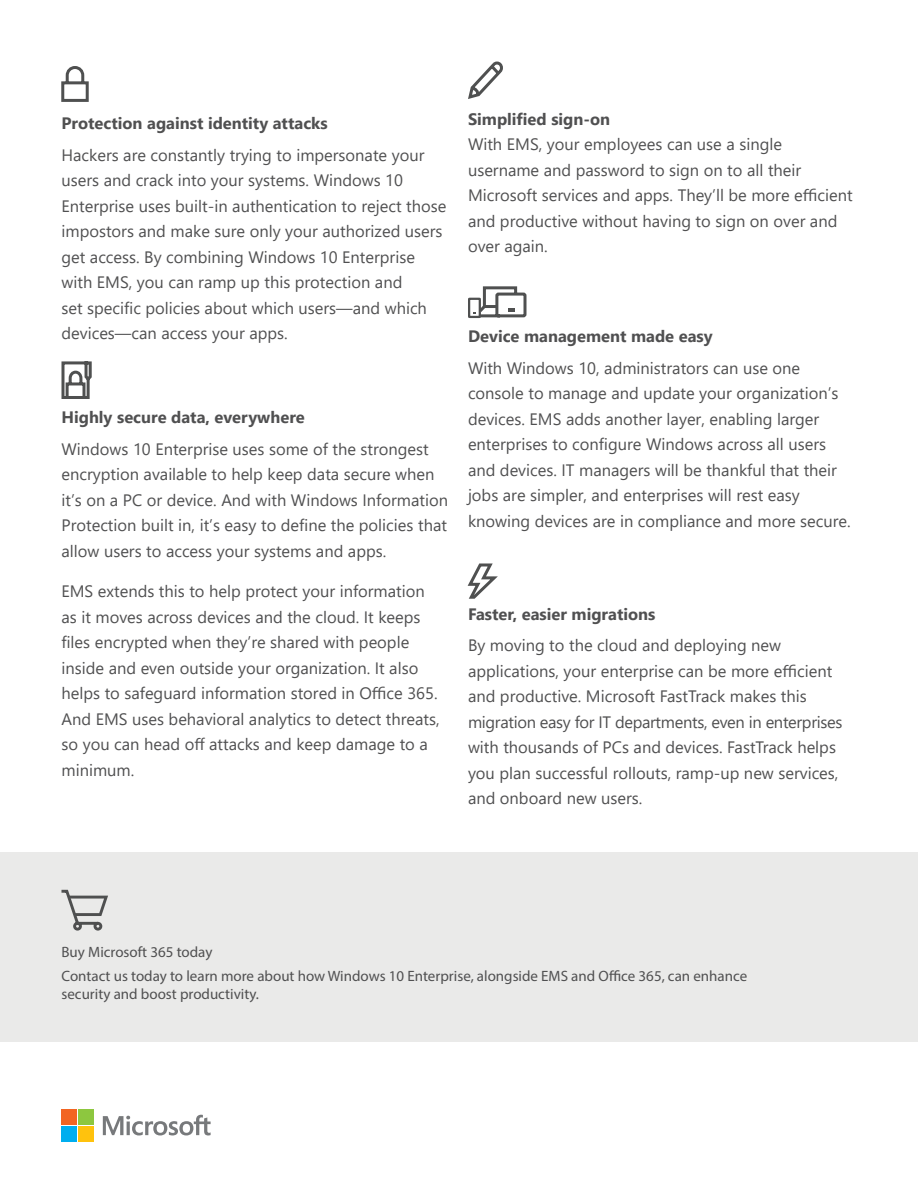
<style>
.page{position:relative;width:918px;height:1188px;background:#fff}
.page>*{position:absolute;margin:0;border:0;box-sizing:border-box;transform-origin:0 0}
.paragraphs_page_2{font:16.5px/25.5px "Segoe UI";color:#505051}
.paragraph_title{font:16.5px/25.5px "Segoe UI";color:#505051}
.paragraph_title-2{font:700 16.5px "Segoe UI";color:#505051}
.paragraphs_page_2-2{font:15px/18px "Myriad Pro";color:#505051}
.paragraph_title-3{font:15px "Myriad Pro";color:#505051}
.s1{font-weight:700}
</style>
<div class="page">
<div style="left:0;top:852px;width:918px;height:189px;background:#eaeae9"></div>
<svg style="left:468px;top:61px;width:35px;height:38px"></svg>
<svg style="left:61px;top:361px;width:31px;height:38px"></svg>
<svg style="left:467px;top:563px;width:31px;height:36px"></svg>
<svg style="left:61px;top:889px;width:47px;height:42px"></svg>
<div style="left:468px;top:298px;width:13px;height:20px;border:2px solid #4f5050"></div>
<svg style="left:473px;top:286px;width:54px;height:33px"></svg>
<svg style="left:61px;top:66px;width:28px;height:36px"></svg>
<svg style="left:103px;top:1115px;width:108px;height:20px"></svg>
<div style="left:62px;top:1110px;width:15px;height:15px;background:#f26522"></div>
<div style="left:78px;top:1110px;width:15px;height:15px;background:#8dc73f"></div>
<div style="left:62px;top:1126px;width:15px;height:16px;background:#00aeef"></div>
<div style="left:78px;top:1126px;width:15px;height:16px;background:#ffc20d"></div>
<p class="paragraph_title-2" style="left:62px;top:110px;width:268px">Protection against identity attacks</p>
<p class="paragraphs_page_2" style="left:62px;top:142px;width:386px">Hackers are constantly trying to impersonate your users and crack into your systems. Windows 10<br>Enterprise uses built-in authentication to reject those impostors and make sure only your authorized users get access. By combining Windows 10 Enterprise with EMS, you can ramp up this protection and<br>set specific policies about which users—and which devices—can access your apps.</p>
<p class="paragraph_title-2" style="left:62px;top:404px;width:245px">Highly secure data, everywhere</p>
<p class="paragraphs_page_2" style="left:62px;top:436px;width:388px">Windows 10 Enterprise uses some of the strongest encryption available to help keep data secure when it’s on a PC or device. And with Windows Information Protection built in, it’s easy to define the policies that allow users to access your systems and apps.</p>
<p class="paragraphs_page_2" style="left:62px;top:578px;width:380px">EMS extends this to help protect your information as it moves across devices and the cloud. It keeps files encrypted when they’re shared with people inside and even outside your organization. It also helps to safeguard information stored in Office 365.<br>And EMS uses behavioral analytics to detect threats, so you can head off attacks and keep damage to a minimum.</p>
<p class="paragraph_title" style="left:468px;top:106px;width:386px"><span class="s1">Simplified sign-on<br></span>With EMS, your employees can use a single username and password to sign on to all their Microsoft services and apps. They’ll be more efficient and productive without having to sign on over and over again.</p>
<p class="paragraph_title-2" style="left:468px;top:323px;width:246px">Device management made easy</p>
<p class="paragraphs_page_2" style="left:468px;top:355px;width:384px">With Windows 10, administrators can use one console to manage and update your organization’s devices. EMS adds another layer, enabling larger enterprises to configure Windows across all users and devices. IT managers will be thankful that their jobs are simpler, and enterprises will rest easy knowing devices are in compliance and more secure.</p>
<p class="paragraph_title-2" style="left:468px;top:601px;width:189px">Faster, easier migrations</p>
<p class="paragraphs_page_2" style="left:468px;top:632px;width:376px">By moving to the cloud and deploying new applications, your enterprise can be more efficient and productive. Microsoft FastTrack makes this migration easy for IT departments, even in enterprises with thousands of PCs and devices. FastTrack helps you plan successful rollouts, ramp-up new services, and onboard new users.</p>
<p class="paragraph_title-3" style="left:62px;top:943px;width:152px">Buy Microsoft 365 today</p>
<p class="paragraphs_page_2-2" style="left:62px;top:967px;width:687px">Contact us today to learn more about how Windows 10 Enterprise, alongside EMS and Office 365, can enhance security and boost productivity.</p>
</div>
